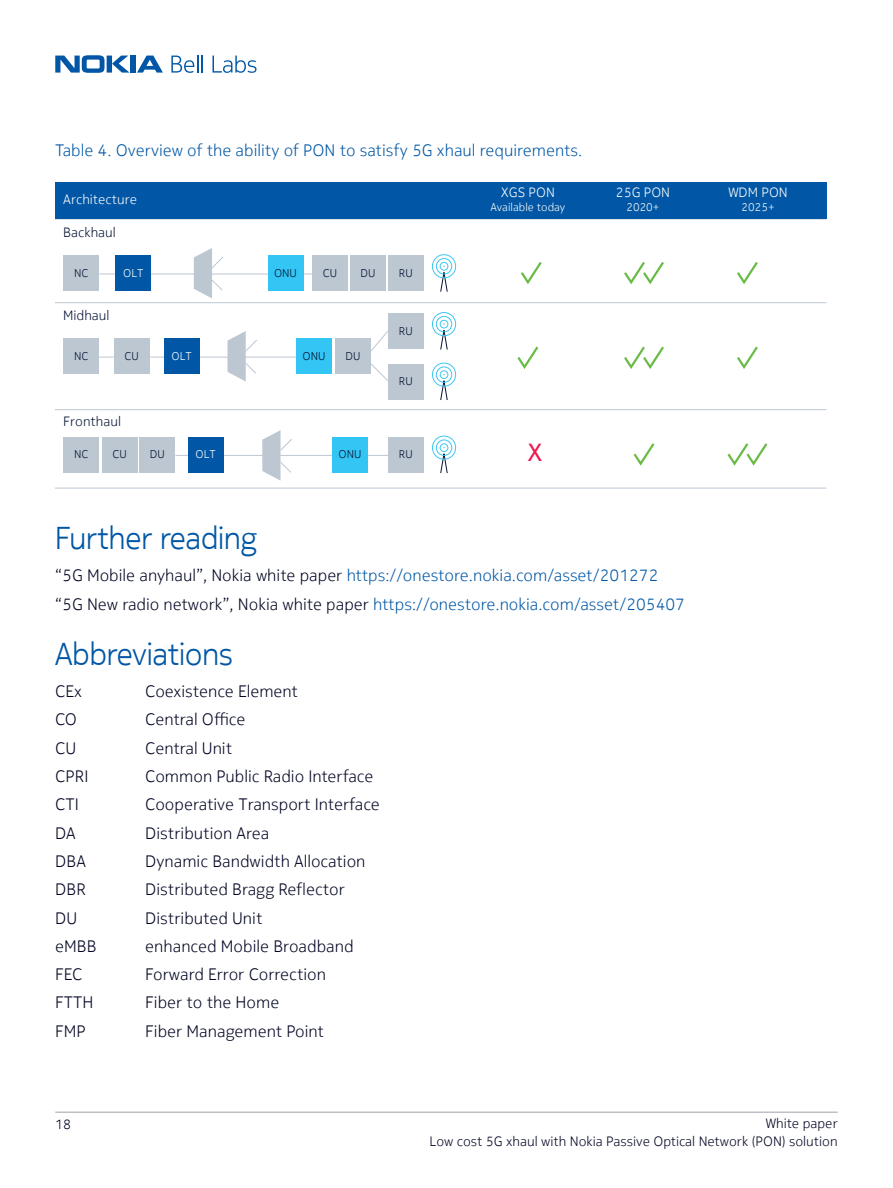
<style>
.page{position:relative;width:893px;height:1188px;background:#fff}
.page>*{position:absolute;margin:0;border:0;box-sizing:border-box;transform-origin:0 0}
.Head_1{font:300 31.5px "Nokia Pure Headline";color:#0157a5}
.t1{font:24.6px "Nokia Pure Headline";color:#ed1951}
.Body{font:300 16.5px "Nokia Pure Text";color:#000522}
.Body-2{font:300 16.5px "Nokia Pure Text";color:#0157a5}
.Figure___table_capti{font:300 16.5px "Nokia Pure Text";color:#0157a5}
.t2{font:300 13.5px/18.6px "Nokia Pure Text";color:#000522;text-align:right}
.t3{font:300 13.5px "Nokia Pure Text";color:#fff}
.t4{font:300 13.5px "Nokia Pure Text";color:#061333}
.t5{font:300 11.25px "Nokia Pure Text";color:#061333}
.t6{font:300 11.25px "Nokia Pure Text";color:#fff}
.s1{color:#000522}
</style>
<div class="page">
<hr style="left:55px;top:1112px;width:783px;height:1px;background:#c1bec6">
<svg style="left:171px;top:56px;width:32px;height:17px"></svg>
<svg style="left:212px;top:56px;width:44px;height:17px"></svg>
<svg style="left:55px;top:55px;width:75px;height:18px"></svg>
<div style="left:131px;top:56px;width:5px;height:17px;background:#0157a5"></div>
<svg style="left:137px;top:56px;width:26px;height:17px"></svg>
<div style="left:114px;top:338px;width:36px;height:36px;background:#bdc7d2"></div>
<hr style="left:99px;top:357px;width:213px;height:1px;background:#bdc7d2">
<hr style="left:99px;top:274px;width:213px;height:1px;background:#bdc7d2">
<div style="left:115px;top:255px;width:36px;height:36px;background:#0157a5"></div>
<div style="left:268px;top:255px;width:35px;height:36px;background:#33c5f3"></div>
<div style="left:63px;top:255px;width:36px;height:36px;background:#bdc7d2"></div>
<div style="left:312px;top:255px;width:36px;height:36px;background:#bdc7d2"></div>
<div style="left:350px;top:255px;width:36px;height:36px;background:#bdc7d2"></div>
<div style="left:388px;top:255px;width:36px;height:36px;background:#bdc7d2"></div>
<svg style="left:432px;top:254px;width:24px;height:38px"></svg>
<svg style="left:194px;top:248px;width:30px;height:50px"></svg>
<hr style="left:175px;top:455px;width:219px;height:1px;background:#bdc7d2">
<div style="left:332px;top:437px;width:36px;height:36px;background:#33c5f3"></div>
<div style="left:188px;top:437px;width:36px;height:36px;background:#0157a5"></div>
<div style="left:63px;top:437px;width:36px;height:36px;background:#bdc7d2"></div>
<div style="left:102px;top:437px;width:36px;height:36px;background:#bdc7d2"></div>
<div style="left:139px;top:437px;width:36px;height:36px;background:#bdc7d2"></div>
<div style="left:388px;top:437px;width:36px;height:36px;background:#bdc7d2"></div>
<svg style="left:432px;top:436px;width:24px;height:37px"></svg>
<svg style="left:262px;top:430px;width:30px;height:51px"></svg>
<div style="left:164px;top:338px;width:36px;height:36px;background:#0157a5"></div>
<div style="left:296px;top:338px;width:36px;height:36px;background:#33c5f3"></div>
<div style="left:63px;top:338px;width:36px;height:36px;background:#bdc7d2"></div>
<div style="left:335px;top:338px;width:36px;height:36px;background:#bdc7d2"></div>
<div style="left:388px;top:313px;width:36px;height:36px;background:#bdc7d2"></div>
<svg style="left:432px;top:312px;width:24px;height:38px"></svg>
<div style="left:388px;top:364px;width:36px;height:36px;background:#bdc7d2"></div>
<svg style="left:432px;top:362px;width:24px;height:38px"></svg>
<svg style="left:371px;top:331px;width:17px;height:20px"></svg>
<svg style="left:227px;top:331px;width:31px;height:51px"></svg>
<svg style="left:371px;top:364px;width:17px;height:17px"></svg>
<hr style="left:55px;top:219px;width:771px;height:1px;background:#bdc7d2">
<hr style="left:55px;top:302px;width:771px;height:1px;background:#bdc7d2">
<hr style="left:55px;top:409px;width:771px;height:1px;background:#bdc7d2">
<hr style="left:55px;top:488px;width:771px;height:1px;background:#bdc7d2">
<div style="left:55px;top:182px;width:771px;height:37px;background:#0157a5"></div>
<svg style="left:521px;top:262px;width:21px;height:22px"></svg>
<svg style="left:624px;top:262px;width:40px;height:23px"></svg>
<svg style="left:624px;top:346px;width:40px;height:23px"></svg>
<svg style="left:727px;top:443px;width:41px;height:23px"></svg>
<svg style="left:517px;top:346px;width:22px;height:23px"></svg>
<svg style="left:737px;top:262px;width:21px;height:22px"></svg>
<svg style="left:737px;top:346px;width:21px;height:23px"></svg>
<svg style="left:633px;top:443px;width:22px;height:23px"></svg>
<p class="Figure___table_capti" style="left:55px;top:140px;width:529px">Table 4. Overview of the ability of PON to satisfy 5G xhaul requirements.</p>
<p class="t3" style="left:63px;top:191px;width:75px">Architecture</p>
<p class="t4" style="left:63px;top:224px;width:54px">Backhaul</p>
<p class="t5" style="left:74px;top:266px;width:16px">NC</p>
<p class="t6" style="left:123px;top:266px;width:22px">OLT</p>
<p class="t5" style="left:274px;top:266px;width:24px">ONU</p>
<p class="t5" style="left:323px;top:266px;width:16px">CU</p>
<p class="t5" style="left:360px;top:266px;width:16px">DU</p>
<p class="t5" style="left:399px;top:266px;width:15px">RU</p>
<p class="t4" style="left:63px;top:307px;width:48px">Midhaul</p>
<p class="t5" style="left:74px;top:349px;width:16px">NC</p>
<p class="t6" style="left:172px;top:349px;width:22px">OLT</p>
<p class="t5" style="left:303px;top:349px;width:24px">ONU</p>
<p class="t5" style="left:124px;top:349px;width:16px">CU</p>
<p class="t5" style="left:346px;top:349px;width:16px">DU</p>
<p class="t5" style="left:399px;top:324px;width:15px">RU</p>
<p class="t5" style="left:399px;top:374px;width:15px">RU</p>
<p class="t4" style="left:63px;top:413px;width:59px">Fronthaul</p>
<p class="t5" style="left:112px;top:447px;width:16px">CU</p>
<p class="t5" style="left:150px;top:447px;width:16px">DU</p>
<p class="t5" style="left:399px;top:447px;width:15px">RU</p>
<p class="t5" style="left:74px;top:447px;width:16px">NC</p>
<p class="t6" style="left:196px;top:447px;width:22px">OLT</p>
<p class="t5" style="left:339px;top:447px;width:24px">ONU</p>
<p class="t3" style="left:501px;top:184px;width:55px">XGS PON</p>
<p class="t6" style="left:490px;top:200px;width:77px">Available today</p>
<p class="t1" style="left:528px;top:437px;width:16px">X</p>
<p class="t3" style="left:616px;top:184px;width:56px">25G PON</p>
<p class="t6" style="left:626px;top:200px;width:35px">2020+</p>
<p class="Head_1" style="left:55px;top:518px;width:203px">Further reading</p>
<p class="Body-2" style="left:55px;top:565px;width:605px"><span class="s1">“5G Mobile anyhaul”, Nokia white paper</span> https://onestore.nokia.com/asset/201272</p>
<p class="Body-2" style="left:55px;top:593px;width:631px"><span class="s1">“5G New radio network”, Nokia white paper</span> https://onestore.nokia.com/asset/205407</p>
<p class="Head_1" style="left:55px;top:634px;width:179px">Abbreviations</p>
<p class="Body" style="left:55px;top:681px;width:28px">CEx</p>
<p class="Body" style="left:145px;top:681px;width:154px">Coexistence Element</p>
<p class="Body" style="left:55px;top:709px;width:23px">CO</p>
<p class="Body" style="left:145px;top:709px;width:102px">Central Office</p>
<p class="Body" style="left:55px;top:737px;width:23px">CU</p>
<p class="Body" style="left:145px;top:737px;width:88px">Central Unit</p>
<p class="Body" style="left:55px;top:766px;width:35px">CPRI</p>
<p class="Body" style="left:145px;top:766px;width:230px">Common Public Radio Interface</p>
<p class="Body" style="left:55px;top:794px;width:25px">CTI</p>
<p class="Body" style="left:145px;top:794px;width:236px">Cooperative Transport Interface</p>
<p class="Body" style="left:55px;top:822px;width:22px">DA</p>
<p class="Body" style="left:145px;top:822px;width:126px">Distribution Area</p>
<p class="Body" style="left:55px;top:851px;width:32px">DBA</p>
<p class="Body" style="left:145px;top:851px;width:222px">Dynamic Bandwidth Allocation</p>
<p class="Body" style="left:55px;top:879px;width:32px">DBR</p>
<p class="Body" style="left:145px;top:879px;width:201px">Distributed Bragg Reflector</p>
<p class="Body" style="left:55px;top:907px;width:24px">DU</p>
<p class="Body" style="left:145px;top:907px;width:119px">Distributed Unit</p>
<p class="Body" style="left:55px;top:936px;width:43px">eMBB</p>
<p class="Body" style="left:145px;top:936px;width:210px">enhanced Mobile Broadband</p>
<p class="Body" style="left:55px;top:964px;width:29px">FEC</p>
<p class="Body" style="left:145px;top:964px;width:182px">Forward Error Correction</p>
<p class="Body" style="left:55px;top:992px;width:40px">FTTH</p>
<p class="Body" style="left:145px;top:992px;width:136px">Fiber to the Home</p>
<p class="Body" style="left:55px;top:1020px;width:32px">FMP</p>
<p class="Body" style="left:145px;top:1020px;width:180px">Fiber Management Point</p>
<p class="t3" style="left:728px;top:184px;width:61px">WDM PON</p>
<p class="t6" style="left:741px;top:200px;width:35px">2025+</p>
<p class="t2" style="left:55px;top:1115px;width:17px">18</p>
<p class="t2" style="left:429px;top:1113px;width:410px">White paper<br>Low cost 5G xhaul with Nokia Passive Optical Network (PON) solution</p>
</div>
